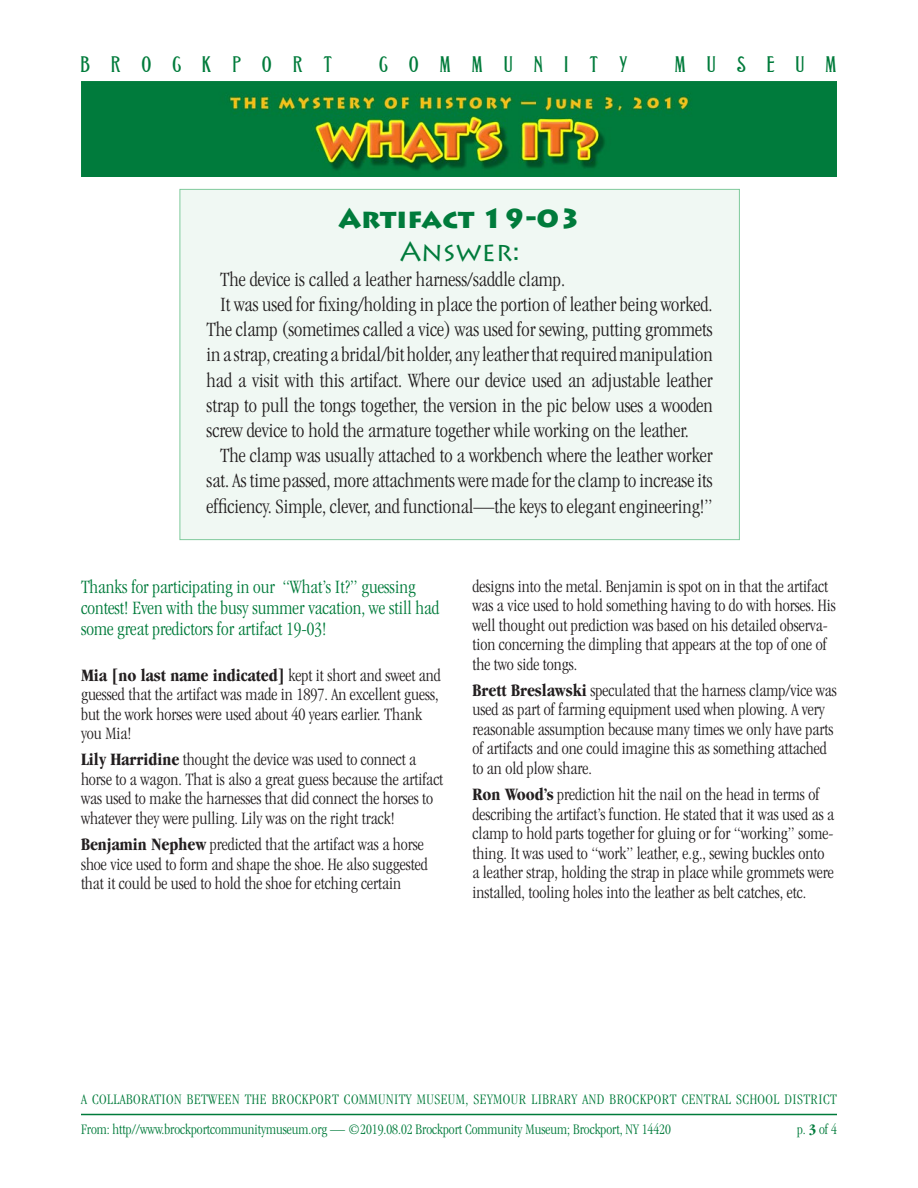
<style>
.page{position:relative;width:918px;height:1188px;background:#fff}
.page>*{position:absolute;margin:0;border:0;box-sizing:border-box;transform-origin:0 0}
.t1{font:900 27px "Lithos Pro";color:#007b3b}
.t2{font:27px "Lithos Pro";color:#007b3b}
.t3{font:24px "Grant Antique Normal";letter-spacing:.86em;color:#007b3b}
.t4{font:300 condensed 21px/25.2px "Garamond";color:#231f20;text-align:justify}
.t5{font:300 condensed 19.5px/21px "Garamond";color:#007b3b}
.t6{font:300 condensed 18px/19.5px "Garamond";color:#231f20}
.t7{font:300 condensed 15px "Garamond";letter-spacing:.03em;color:#007b3b}
.t8{font:300 condensed 15px "Garamond";color:#007b3b}
.s1{font-weight:700}
</style>
<div class="page">
<hr style="left:81px;top:1114px;width:756px;height:1px;background:#007b3b">
<img style="left:81px;top:82px;width:756px;height:95px">
<div style="left:180px;top:189px;width:560px;height:351px;background:#f0f8f3;border:1px solid #80ca9c"></div>
<h2 class="t3" style="left:81px;top:52px;width:253px">BROCKPORT</h2>
<h2 class="t3" style="left:379px;top:52px;width:250px">COMMUNITY</h2>
<h2 class="t3" style="left:675px;top:52px;width:163px">MUSEUM</h2>
<p class="t1" style="left:338px;top:201px;width:244px">Artifact 19-03</p>
<p class="t2" style="left:400px;top:236px;width:121px">Answer:</p>
<p class="t4" style="left:220px;top:267px;width:347px">The device is called a leather harness/saddle clamp.</p>
<p class="t4" style="left:207px;top:292px;width:508px;text-indent:14px">It was used for fixing/holding in place the portion of leather being worked.<br>The clamp (sometimes called a vice) was used for sewing, putting grommets in a strap, creating a bridal/bit holder, any leather that required manipulation had a visit with this artifact. Where our device used an adjustable leather strap to pull the tongs together, the version in the pic below uses a wooden screw device to hold the armature together while working on the leather.</p>
<p class="t4" style="left:207px;top:443px;width:508px;text-indent:14px">The clamp was usually attached to a workbench where the leather worker sat. As time passed, more attachments were made for the clamp to increase its efficiency. Simple, clever, and functional—the keys to elegant engineering!”</p>
<p class="t5" style="left:81px;top:576px;width:360px">Thanks for participating in our “What’s It?” guessing contest! Even with the busy summer vacation, we still had some great predictors for artifact 19-03!</p>
<p class="t6" style="left:81px;top:665px;width:361px"><span class="s1">Mia [no last name indicated]</span> kept it short and sweet and guessed that the artifact was made in 1897. An excellent guess, but the work horses were used about 40 years earlier. Thank you Mia!</p>
<p class="t6" style="left:81px;top:750px;width:364px"><span class="s1">Lily Harridine</span> thought the device was used to connect a horse to a wagon. That is also a great guess because the artifact was used to make the harnesses that did connect the horses to whatever they were pulling. Lily was on the right track!</p>
<p class="t6" style="left:81px;top:835px;width:348px"><span class="s1">Benjamin Nephew</span> predicted that the artifact was a horse shoe vice used to form and shape the shoe. He also suggested that it could be used to hold the shoe for etching certain</p>
<p class="t6" style="left:472px;top:576px;width:365px">designs into the metal. Benjamin is spot on in that the artifact was a vice used to hold something having to do with horses. His well thought out prediction was based on his detailed observa&shy;tion concerning the dimpling that appears at the top of one of the two side tongs.</p>
<p class="t6" style="left:472px;top:681px;width:366px"><span class="s1">Brett Breslawski</span> speculated that the harness clamp/vice was used as part of farming equipment used when plowing. A very reasonable assumption because many times we only have parts of artifacts and one could imagine this as something attached to an old plow share.</p>
<p class="t6" style="left:472px;top:785px;width:363px"><span class="s1">Ron Wood’s</span> prediction hit the nail on the head in terms of describing the artifact’s function. He stated that it was used as a clamp to hold parts together for gluing or for “working” some&shy;thing. It was used to “work” leather, e.g., sewing buckles onto a leather strap, holding the strap in place while grommets were installed, tooling holes into the leather as belt catches, etc.</p>
<p class="t7" style="left:81px;top:1091px;width:757px">A COLLABORATION BETWEEN THE BROCKPORT COMMUNITY MUSEUM, SEYMOUR LIBRARY AND BROCKPORT CENTRAL SCHOOL DISTRICT</p>
<p class="t8" style="left:81px;top:1121px;width:591px">From: http//www.brockportcommunitymuseum.org — ©2019.08.02 Brockport Community Museum; Brockport, NY 14420</p>
<p class="t7" style="left:797px;top:1121px;width:41px">p. <span class="s1">3</span> of 4</p>
</div>
